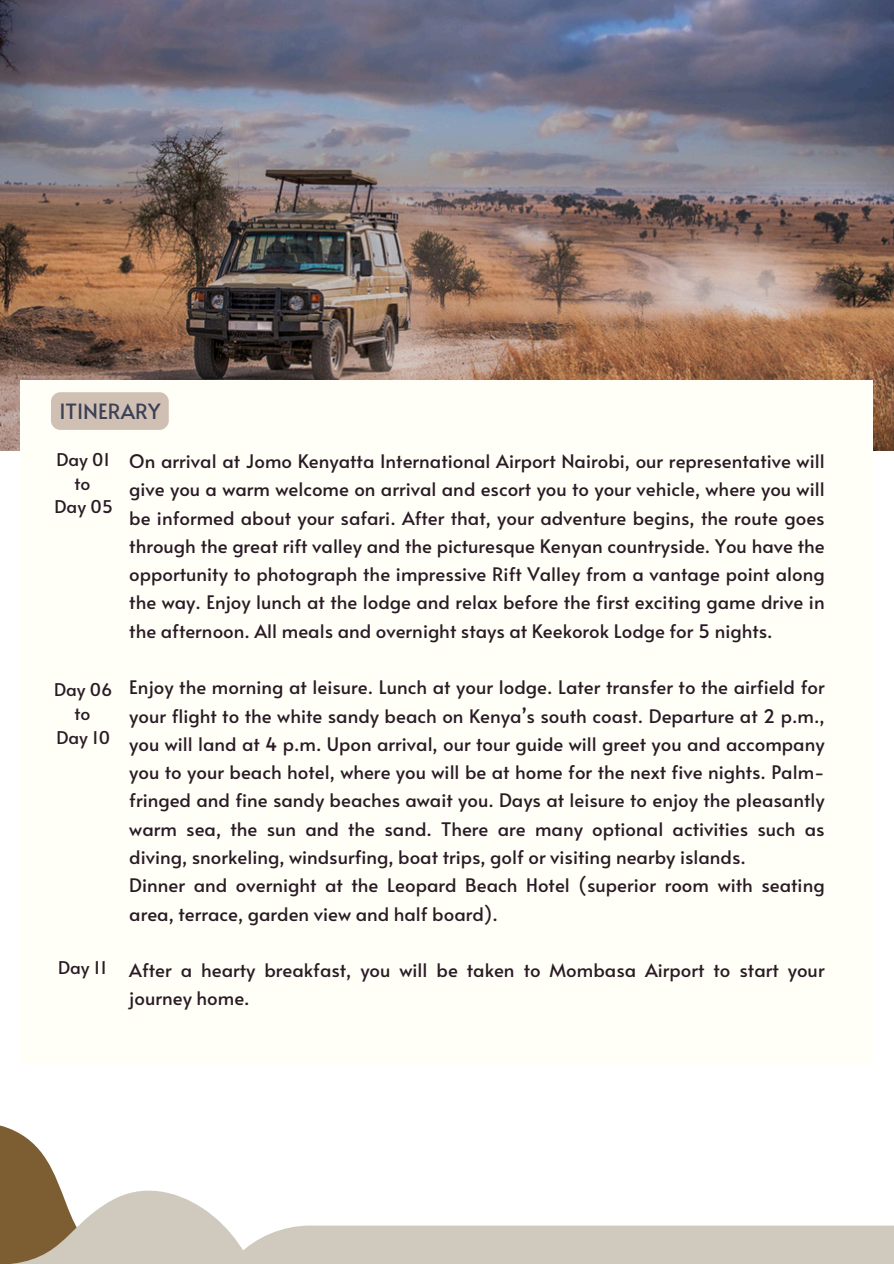
<style>
.page{position:relative;width:894px;height:1264px;background:#fff}
.page>*{position:absolute;margin:0;border:0;box-sizing:border-box;transform-origin:0 0}
.t1{font:21px "Alata";color:#3c4157}
.t2{font:18.6px/28.2px "Alata";color:#291b25;text-align:justify}
.t3{font:17.55px "Alata";color:#291b25}
</style>
<div class="page">
<img style="left:0;top:0;width:893px;height:450px">
<div style="left:21px;top:381px;width:851px;height:683px;background:#fffef7"></div>
<svg style="left:0;top:1125px;width:223px;height:138px"></svg>
<div style="left:207px;top:1225px;width:686px;height:38px;background:#cfc9be"></div>
<div style="left:51px;top:392px;width:118px;height:38px;background:#d0bfb3;border-radius:9px"></div>
<h1 class="t1" style="left:59px;top:396px;width:102px">ITINERARY</h1>
<p class="t3" style="left:56px;top:446px;width:55px">Day 01</p>
<p class="t3" style="left:74px;top:470px;width:17px">to</p>
<p class="t2" style="left:129px;top:446px;width:696px">On arrival at Jomo Kenyatta International Airport Nairobi, our representative will give you a warm welcome on arrival and escort you to your vehicle, where you will be informed about your safari. After that, your adventure begins, the route goes through the great rift valley and the picturesque Kenyan countryside. You have the opportunity to photograph the impressive Rift Valley from a vantage point along the way. Enjoy lunch at the lodge and relax before the first exciting game drive in the afternoon. All meals and overnight stays at Keekorok Lodge for 5 nights.</p>
<p class="t2" style="left:129px;top:672px;width:696px">Enjoy the morning at leisure. Lunch at your lodge. Later transfer to the airfield for your flight to the white sandy beach on Kenya’s south coast. Departure at 2 p.m., you will land at 4 p.m. Upon arrival, our tour guide will greet you and accompany you to your beach hotel, where you will be at home for the next five nights. Palm&shy;fringed and fine sandy beaches await you. Days at leisure to enjoy the pleasantly warm sea, the sun and the sand. There are many optional activities such as diving, snorkeling, windsurfing, boat trips, golf or visiting nearby islands.</p>
<p class="t2" style="left:129px;top:870px;width:696px">Dinner and overnight at the Leopard Beach Hotel (superior room with seating area, terrace, garden view and half board).</p>
<p class="t2" style="left:129px;top:955px;width:696px">After a hearty breakfast, you will be taken to Mombasa Airport to start your journey home.</p>
<p class="t3" style="left:54px;top:494px;width:60px">Day 05</p>
<p class="t3" style="left:54px;top:676px;width:60px">Day 06</p>
<p class="t3" style="left:56px;top:724px;width:55px">Day 10</p>
<p class="t3" style="left:74px;top:701px;width:17px">to</p>
<p class="t3" style="left:58px;top:954px;width:50px">Day 11</p>
</div>
